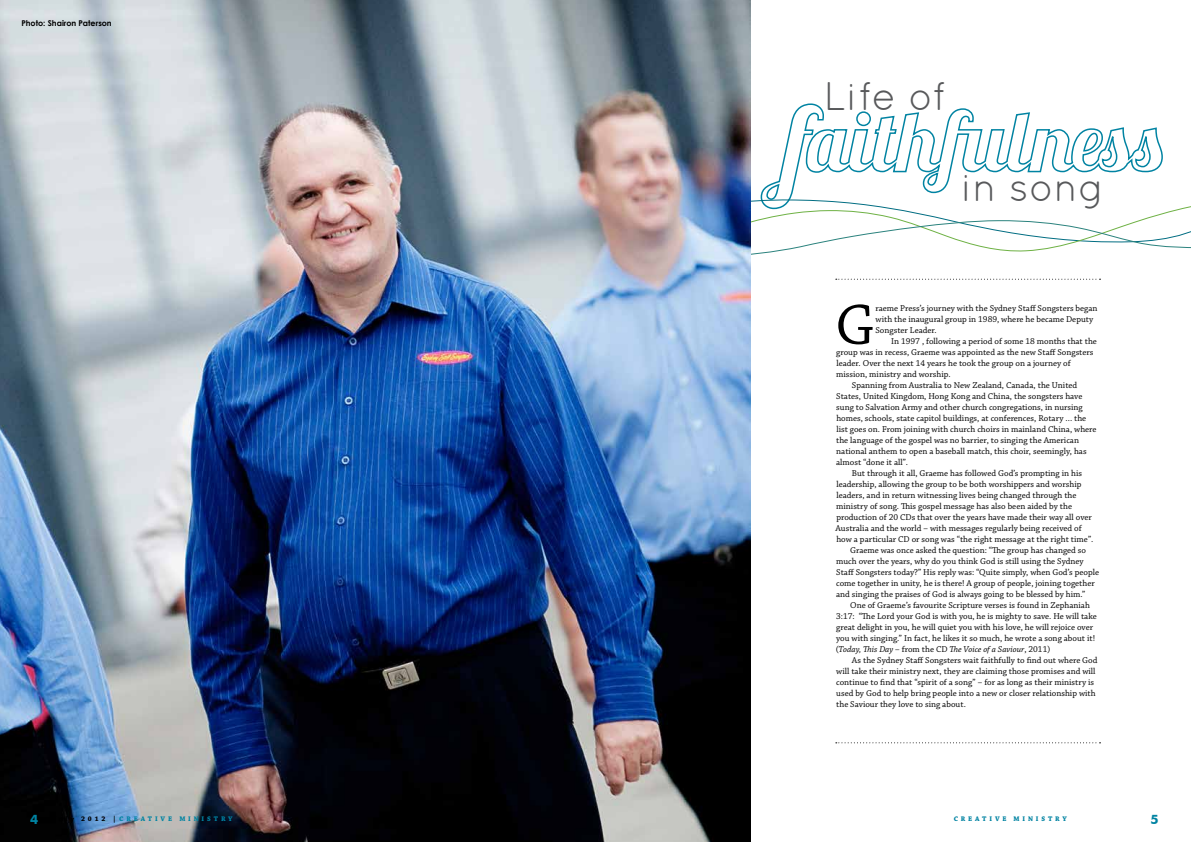
<style>
.page{position:relative;width:1191px;height:842px;background:#fff}
.page>*{position:absolute;margin:0;border:0;box-sizing:border-box;transform-origin:0 0}
.t1{font:59.8px "Chaparral Pro";color:#000}
.t2{font:40px "Quicksand";color:#58595b}
.t3{font:9px/11px "Chaparral Pro";color:#000}
.t4{font:italic 9px "Chaparral Pro";color:#000}
.t5{font:700 8px "Century Gothic";color:#000}
.t6{font:700 7px "Chaparral Pro";color:#0083a2}
.t7{font:700 7px "Chaparral Pro";letter-spacing:.4em;color:#000}
.s1{font-style:normal}
.s2{font-family:"Futura BT";font-size:13px;color:#0083a2}
.s3{color:#0083a2}
</style>
<div class="page">
<svg style="left:836px;top:279px;width:264px;height:1px"></svg>
<svg style="left:836px;top:742px;width:264px;height:1px"></svg>
<svg style="left:750px;top:103px;width:441px;height:156px"></svg>
<img style="left:0;top:0;width:750px;height:842px">
<p class="t5" style="left:21px;top:18px;width:92px">Photo: Shairon Paterson</p>
<h2 class="t2" style="left:824px;top:73px;width:124px">Life of</h2>
<h2 class="t2" style="left:961px;top:164px;width:145px">in song</h2>
<h1 class="t1" style="left:835px;top:292px;width:41px">G</h1>
<p class="t3" style="left:875px;top:303px;width:224px">raeme Press’s journey with the Sydney Staff Songsters began with the inaugural group in 1989, where he became Deputy<br>Songster Leader.</p>
<p class="t3" style="left:891px;top:336px;width:207px">In 1997 , following a period of some 18 months that the</p>
<p class="t3" style="left:836px;top:347px;width:259px">group was in recess, Graeme was appointed as the new Staff Songsters</p>
<p class="t3" style="left:836px;top:358px;width:236px">leader. Over the next 14 years he took the group on a journey of</p>
<p class="t3" style="left:836px;top:369px;width:116px">mission, ministry and worship.</p>
<p class="t3" style="left:852px;top:380px;width:227px">Spanning from Australia to New Zealand, Canada, the United</p>
<p class="t3" style="left:836px;top:391px;width:248px">States, United Kingdom, Hong Kong and China, the songsters have</p>
<p class="t3" style="left:836px;top:402px;width:248px">sung to Salvation Army and other church congregations, in nursing</p>
<p class="t3" style="left:836px;top:413px;width:251px">homes, schools, state capitol buildings, at conferences, Rotary ... the</p>
<p class="t3" style="left:836px;top:424px;width:262px">list goes on. From joining with church choirs in mainland China, where</p>
<p class="t3" style="left:836px;top:435px;width:244px">the language of the gospel was no barrier, to singing the American</p>
<p class="t3" style="left:836px;top:446px;width:252px">national anthem to open a baseball match, this choir, seemingly, has</p>
<p class="t3" style="left:836px;top:457px;width:73px">almost “done it all”.</p>
<p class="t3" style="left:852px;top:468px;width:232px">But through it all, Graeme has followed God’s prompting in his</p>
<p class="t3" style="left:836px;top:479px;width:246px">leadership, allowing the group to be both worshippers and worship</p>
<p class="t3" style="left:836px;top:490px;width:242px">leaders, and in return witnessing lives being changed through the</p>
<p class="t3" style="left:836px;top:501px;width:237px">ministry of song. This gospel message has also been aided by the</p>
<p class="t3" style="left:836px;top:512px;width:257px">production of 20 CDs that over the years have made their way all over</p>
<p class="t3" style="left:835px;top:523px;width:248px">Australia and the world – with messages regularly being received of</p>
<p class="t3" style="left:836px;top:534px;width:258px">how a particular CD or song was “the right message at the right time”.</p>
<p class="t3" style="left:850px;top:545px;width:237px">Graeme was once asked the question: “The group has changed so</p>
<p class="t3" style="left:836px;top:556px;width:249px">much over the years, why do you think God is still using the Sydney</p>
<p class="t3" style="left:836px;top:567px;width:264px">Staff Songsters today?” His reply was: “Quite simply, when God’s people</p>
<p class="t3" style="left:836px;top:578px;width:260px">come together in unity, he is there! A group of people, joining together</p>
<p class="t3" style="left:836px;top:589px;width:251px">and singing the praises of God is always going to be blessed by him.”</p>
<p class="t3" style="left:850px;top:600px;width:241px">One of Graeme’s favourite Scripture verses is found in Zephaniah</p>
<p class="t3" style="left:836px;top:611px;width:262px">3:17: “The Lord your God is with you, he is mighty to save. He will take</p>
<p class="t3" style="left:836px;top:622px;width:258px">great delight in you, he will quiet you with his love, he will rejoice over</p>
<p class="t3" style="left:836px;top:633px;width:260px">you with singing.” In fact, he likes it so much, he wrote a song about it!</p>
<p class="t4" style="left:835px;top:644px;width:216px"><span class="s1">(</span>Today, This Day <span class="s1">– from the CD</span> The Voice of a Saviour<span class="s1">, 2011)</span></p>
<p class="t3" style="left:852px;top:655px;width:247px">As the Sydney Staff Songsters wait faithfully to find out where God</p>
<p class="t3" style="left:836px;top:666px;width:261px">will take their ministry next, they are claiming those promises and will</p>
<p class="t3" style="left:836px;top:677px;width:259px">continue to find that “spirit of a song” – for as long as their ministry is</p>
<p class="t3" style="left:836px;top:688px;width:261px">used by God to help bring people into a new or closer relationship with</p>
<p class="t3" style="left:836px;top:699px;width:131px">the Saviour they love to sing about.</p>
<p class="t7" style="left:30px;top:815px;width:97px"><span class="s2">4</span> July 2012 |<span class="s3">CREATI</span></p>
<p class="t6" style="left:161px;top:815px;width:27px">VE MINISTRY</p>
<p class="t6" style="left:953px;top:815px;width:8px">CREATI</p>
<p class="t6" style="left:995px;top:815px;width:27px">VE MINISTRY</p>
<p class="t7" style="left:52px;top:816px;width:80px">April 2012 |<span class="s3">CREATI</span></p>
<p class="t6" style="left:166px;top:816px;width:27px">VE MINISTRY</p>
</div>
